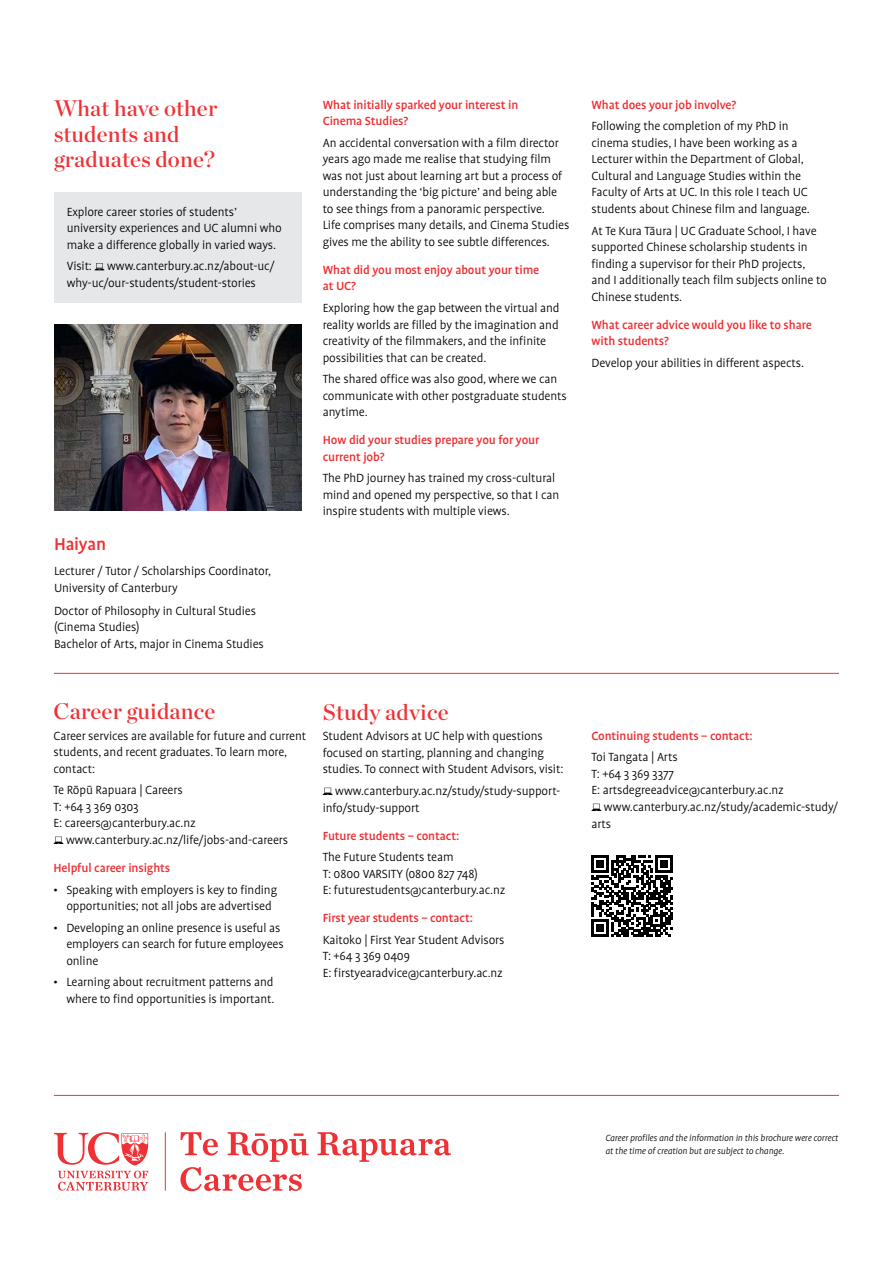
<style>
.page{position:relative;width:893px;height:1263px;background:#fff}
.page>*{position:absolute;margin:0;border:0;box-sizing:border-box;transform-origin:0 0}
.t1{font:22.5px/25.5px "Chronicle Display Semi";letter-spacing:.01em;color:#ee3135}
.t2{font:500 19.5px "Profile Pro";letter-spacing:-.01em;color:#ee3135}
.t3{font:300 13.5px/16.5px "Profile Pro";letter-spacing:-.01em;color:#000}
.t4{font:500 13.5px/16.5px "Profile Pro";letter-spacing:-.01em;color:#ee3135}
.t5{font:italic 300 10.2px/12.3px "Profile Pro";letter-spacing:-.01em;color:#000}
</style>
<div class="page">
<svg style="left:180px;top:1132px;width:271px;height:59px"></svg>
<hr style="left:165px;top:1132px;width:1px;height:59px;background:#ee3135">
<svg style="left:54px;top:1132px;width:94px;height:59px"></svg>
<div style="left:54px;top:192px;width:247px;height:111px;background:#e6e7e8"></div>
<svg style="left:95px;top:263px;width:9px;height:7px"></svg>
<img style="left:54px;top:324px;width:247px;height:186px">
<hr style="left:54px;top:1095px;width:785px;height:1px;background:#ee3135">
<hr style="left:54px;top:673px;width:785px;height:1px;background:#ee3135">
<svg style="left:54px;top:837px;width:9px;height:7px"></svg>
<svg style="left:323px;top:788px;width:10px;height:7px"></svg>
<svg style="left:591px;top:804px;width:10px;height:7px"></svg>
<svg style="left:592px;top:855px;width:81px;height:82px"></svg>
<h1 class="t1" style="left:54px;top:94px;width:165px">What have other students and graduates done?</h1>
<p class="t4" style="left:323px;top:97px;width:197px">What initially sparked your interest in<br>Cinema Studies?</p>
<p class="t3" style="left:323px;top:135px;width:248px">An accidental conversation with a film director years ago made me realise that studying film was not just about learning art but a process of understanding the ‘big picture’ and being able to see things from a panoramic perspective.<br>Life comprises many details, and Cinema Studies gives me the ability to see subtle differences.</p>
<p class="t4" style="left:323px;top:262px;width:218px">What did you most enjoy about your time at UC?</p>
<p class="t3" style="left:323px;top:300px;width:238px">Exploring how the gap between the virtual and reality worlds are filled by the imagination and creativity of the filmmakers, and the infinite possibilities that can be created.</p>
<p class="t3" style="left:323px;top:371px;width:246px">The shared office was also good, where we can communicate with other postgraduate students anytime.</p>
<p class="t4" style="left:323px;top:432px;width:218px">How did your studies prepare you for your current job?</p>
<p class="t3" style="left:323px;top:470px;width:238px">The PhD journey has trained my cross-cultural mind and opened my perspective, so that I can inspire students with multiple views.</p>
<p class="t3" style="left:67px;top:204px;width:217px">Explore career stories of students’ university experiences and UC alumni who make a difference globally in varied ways.</p>
<p class="t3" style="left:67px;top:259px;width:209px">Visit: www.canterbury.ac.nz/about-uc/ why-uc/our-students/student-stories</p>
<h2 class="t2" style="left:54px;top:532px;width:54px">Haiyan</h2>
<p class="t3" style="left:54px;top:564px;width:219px">Lecturer / Tutor / Scholarships Coordinator,<br>University of Canterbury</p>
<p class="t3" style="left:54px;top:603px;width:211px">Doctor of Philosophy in Cultural Studies (Cinema Studies)<br>Bachelor of Arts, major in Cinema Studies</p>
<h1 class="t1" style="left:54px;top:697px;width:163px">Career guidance</h1>
<p class="t3" style="left:54px;top:728px;width:254px">Career services are available for future and current students, and recent graduates. To learn more, contact:</p>
<p class="t3" style="left:54px;top:783px;width:131px">Te Rōpū Rapuara | Careers</p>
<p class="t3" style="left:54px;top:799px;width:87px">T: +64 3 369 0303</p>
<p class="t3" style="left:54px;top:816px;width:144px">E: careers@canterbury.ac.nz</p>
<p class="t3" style="left:66px;top:832px;width:224px">www.canterbury.ac.nz/life/jobs-and-careers</p>
<p class="t4" style="left:54px;top:860px;width:118px">Helpful career insights</p>
<p class="t3" style="left:54px;top:882px;width:225px;text-align:center">• Speaking with employers is key to finding opportunities; not all jobs are advertised</p>
<p class="t3" style="left:66px;top:920px;width:219px;text-indent:-13px">• Developing an online presence is useful as employers can search for future employees online</p>
<p class="t3" style="left:54px;top:974px;width:223px;text-align:right">• Learning about recruitment patterns and where to find opportunities is important.</p>
<h1 class="t1" style="left:323px;top:697px;width:127px">Study advice</h1>
<p class="t3" style="left:323px;top:729px;width:242px">Student Advisors at UC help with questions focused on starting, planning and changing studies. To connect with Student Advisors, visit:</p>
<p class="t3" style="left:323px;top:783px;width:239px;text-indent:12px">www.canterbury.ac.nz/study/study-support&shy;info/study-support</p>
<p class="t4" style="left:323px;top:827px;width:138px">Future students – contact:</p>
<p class="t3" style="left:323px;top:849px;width:184px">The Future Students team<br>T: 0800 VARSITY (0800 827 748)<br>E: futurestudents@canterbury.ac.nz</p>
<p class="t4" style="left:323px;top:910px;width:152px">First year students – contact:</p>
<p class="t3" style="left:323px;top:932px;width:183px">Kaitoko | First Year Student Advisors<br>T: +64 3 369 0409<br>E: firstyearadvice@canterbury.ac.nz</p>
<p class="t4" style="left:591px;top:97px;width:146px">What does your job involve?</p>
<p class="t3" style="left:591px;top:119px;width:220px">Following the completion of my PhD in cinema studies, I have been working as a Lecturer within the Department of Global, Cultural and Language Studies within the Faculty of Arts at UC. In this role I teach UC students about Chinese film and language.</p>
<p class="t3" style="left:591px;top:223px;width:237px">At Te Kura Tāura | UC Graduate School, I have supported Chinese scholarship students in finding a supervisor for their PhD projects, and I additionally teach film subjects online to Chinese students.</p>
<p class="t4" style="left:591px;top:316px;width:222px">What career advice would you like to share with students?</p>
<p class="t3" style="left:591px;top:355px;width:214px">Develop your abilities in different aspects.</p>
<p class="t4" style="left:591px;top:728px;width:163px">Continuing students – contact:</p>
<p class="t3" style="left:591px;top:750px;width:88px">Toi Tangata | Arts</p>
<p class="t3" style="left:591px;top:766px;width:84px">T: +64 3 369 3377</p>
<p class="t3" style="left:591px;top:783px;width:194px">E: artsdegreeadvice@canterbury.ac.nz</p>
<p class="t3" style="left:604px;top:799px;width:236px">www.canterbury.ac.nz/study/academic-study/</p>
<p class="t3" style="left:591px;top:816px;width:21px">arts</p>
<p class="t5" style="left:605px;top:1132px;width:235px">Career profiles and the information in this brochure were correct at the time of creation but are subject to change.</p>
</div>
